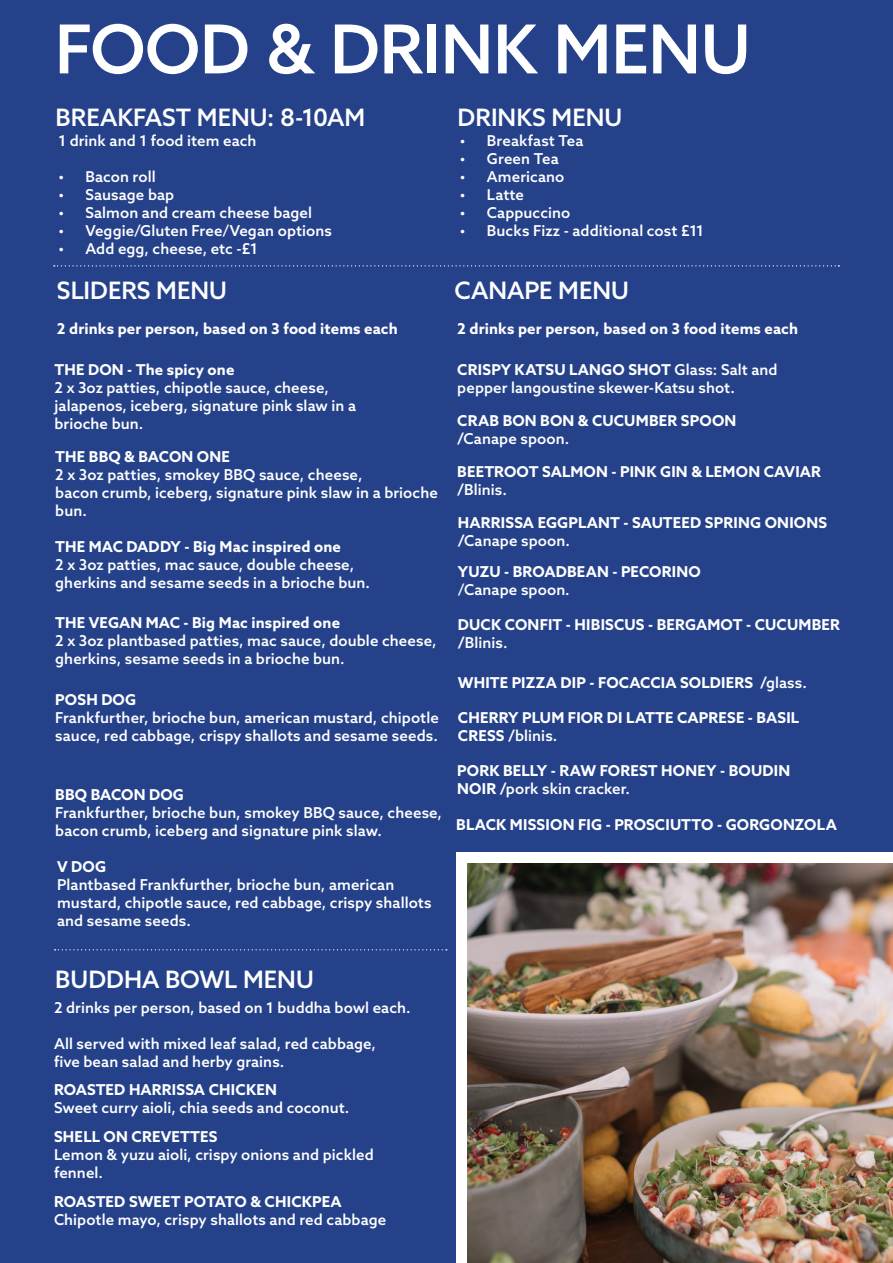
<style>
.page{position:relative;width:893px;height:1263px;background:#24418a}
.page>*{position:absolute;margin:0;border:0;box-sizing:border-box;transform-origin:0 0}
.t1{font:500 67.5px "Azo Sans";letter-spacing:-.005em;color:#fff}
.t2{font:500 24px "Azo Sans";color:#fff}
.t3{font:500 15px/18px "Azo Sans";letter-spacing:.005em;color:#fff}
.t4{font:700 15px/18px "Azo Sans";letter-spacing:.01em;color:#fff}
.s1{font-weight:500}
.s2{font-weight:700}
</style>
<div class="page">
<div style="left:456px;top:852px;width:437px;height:411px;background:#fff"></div>
<svg style="left:55px;top:949px;width:392px;height:1px"></svg>
<svg style="left:54px;top:265px;width:785px;height:1px"></svg>
<img style="left:467px;top:863px;width:426px;height:400px">
<p class="t1" style="left:55px;top:5px;width:697px">FOOD &amp; DRINK MENU</p>
<p class="t2" style="left:56px;top:102px;width:311px">BREAKFAST MENU: 8-10AM</p>
<p class="t3" style="left:58px;top:132px;width:200px">1 drink and 1 food item each</p>
<p class="t3" style="left:58px;top:168px;width:99px">• Bacon roll</p>
<p class="t3" style="left:58px;top:186px;width:117px">• Sausage bap</p>
<p class="t3" style="left:58px;top:204px;width:255px">• Salmon and cream cheese bagel</p>
<p class="t3" style="left:58px;top:222px;width:275px">• Veggie/Gluten Free/Vegan options</p>
<p class="t3" style="left:58px;top:240px;width:201px">• Add egg, cheese, etc -£1</p>
<p class="t2" style="left:57px;top:275px;width:172px">SLIDERS MENU</p>
<p class="t4" style="left:57px;top:320px;width:342px">2 drinks per person, based on 3 food items each</p>
<p class="t4" style="left:55px;top:360px;width:181px">THE DON - The spicy one</p>
<p class="t3" style="left:55px;top:378px;width:276px">2 x 3oz patties, chipotle sauce, cheese,</p>
<p class="t3" style="left:55px;top:396px;width:303px">jalapenos, iceberg, signature pink slaw in a</p>
<p class="t3" style="left:55px;top:414px;width:90px">brioche bun.</p>
<p class="t4" style="left:55px;top:447px;width:176px">THE BBQ &amp; BACON ONE</p>
<p class="t3" style="left:55px;top:465px;width:309px">2 x 3oz patties, smokey BBQ sauce, cheese,</p>
<p class="t3" style="left:55px;top:483px;width:384px">bacon crumb, iceberg, signature pink slaw in a brioche bun.</p>
<p class="t4" style="left:55px;top:537px;width:287px">THE MAC DADDY - Big Mac inspired one</p>
<p class="t3" style="left:55px;top:555px;width:300px">2 x 3oz patties, mac sauce, double cheese,</p>
<p class="t3" style="left:55px;top:573px;width:316px">gherkins and sesame seeds in a brioche bun.</p>
<p class="t4" style="left:55px;top:613px;width:286px">THE VEGAN MAC - Big Mac inspired one</p>
<p class="t3" style="left:55px;top:631px;width:383px">2 x 3oz plantbased patties, mac sauce, double cheese, gherkins, sesame seeds in a brioche bun.</p>
<p class="t4" style="left:55px;top:691px;width:82px">POSH DOG</p>
<p class="t3" style="left:55px;top:709px;width:385px">Frankfurther, brioche bun, american mustard, chipotle sauce, red cabbage, crispy shallots and sesame seeds.</p>
<p class="t4" style="left:55px;top:785px;width:130px">BBQ BACON DOG</p>
<p class="t3" style="left:55px;top:803px;width:388px">Frankfurther, brioche bun, smokey BBQ sauce, cheese, bacon crumb, iceberg and signature pink slaw.</p>
<p class="t4" style="left:57px;top:858px;width:50px">V DOG</p>
<p class="t3" style="left:57px;top:876px;width:339px">Plantbased Frankfurther, brioche bun, american</p>
<p class="t3" style="left:57px;top:894px;width:376px">mustard, chipotle sauce, red cabbage, crispy shallots and sesame seeds.</p>
<p class="t2" style="left:458px;top:102px;width:166px">DRINKS MENU</p>
<p class="t3" style="left:460px;top:132px;width:125px">• Breakfast Tea</p>
<p class="t3" style="left:460px;top:150px;width:100px">• Green Tea</p>
<p class="t3" style="left:460px;top:168px;width:106px">• Americano</p>
<p class="t3" style="left:460px;top:186px;width:66px">• Latte</p>
<p class="t3" style="left:460px;top:204px;width:112px">• Cappuccino</p>
<p class="t3" style="left:460px;top:222px;width:245px">• Bucks Fizz - additional cost £11</p>
<p class="t2" style="left:454px;top:275px;width:176px">CANAPE MENU</p>
<p class="t4" style="left:457px;top:320px;width:342px">2 drinks per person, based on 3 food items each</p>
<p class="t4" style="left:457px;top:360px;width:322px">CRISPY KATSU LANGO SHOT <span class="s1">Glass: Salt and</span></p>
<p class="t3" style="left:457px;top:378px;width:279px">pepper langoustine skewer-Katsu shot.</p>
<p class="t4" style="left:457px;top:411px;width:281px">CRAB BON BON &amp; CUCUMBER SPOON</p>
<p class="t3" style="left:457px;top:429px;width:113px"><span class="s2">/</span>Canape spoon.</p>
<p class="t4" style="left:457px;top:463px;width:365px">BEETROOT SALMON - PINK GIN &amp; LEMON CAVIAR /<span class="s1">Blinis.</span></p>
<p class="t4" style="left:458px;top:513px;width:371px">HARRISSA EGGPLANT - SAUTEED SPRING ONIONS /<span class="s1">Canape spoon.</span></p>
<p class="t4" style="left:458px;top:563px;width:244px">YUZU - BROADBEAN - PECORINO</p>
<p class="t3" style="left:458px;top:581px;width:113px">/Canape spoon.</p>
<p class="t4" style="left:458px;top:616px;width:384px">DUCK CONFIT - HIBISCUS - BERGAMOT - CUCUMBER</p>
<p class="t3" style="left:458px;top:634px;width:51px"><span class="s2">/</span>Blinis.</p>
<p class="t4" style="left:458px;top:674px;width:350px">WHITE PIZZA DIP - FOCACCIA SOLDIERS /<span class="s1">glass.</span></p>
<p class="t4" style="left:458px;top:708px;width:343px">CHERRY PLUM FIOR DI LATTE CAPRESE - BASIL<br>CRESS /<span class="s1">blinis.</span></p>
<p class="t4" style="left:457px;top:762px;width:335px">PORK BELLY - RAW FOREST HONEY - BOUDIN<br>NOIR /<span class="s1">pork skin cracker.</span></p>
<p class="t4" style="left:456px;top:815px;width:382px">BLACK MISSION FIG - PROSCIUTTO - GORGONZOLA</p>
<p class="t2" style="left:55px;top:963px;width:260px">BUDDHA BOWL MENU</p>
<p class="t3" style="left:54px;top:998px;width:358px">2 drinks per person, based on 1 buddha bowl each.</p>
<p class="t3" style="left:54px;top:1034px;width:324px">All served with mixed leaf salad, red cabbage,</p>
<p class="t3" style="left:54px;top:1052px;width:232px">five bean salad and herby grains.</p>
<p class="t4" style="left:54px;top:1080px;width:224px">ROASTED HARRISSA CHICKEN</p>
<p class="t3" style="left:54px;top:1098px;width:297px">Sweet curry aioli, chia seeds and coconut.</p>
<p class="t4" style="left:54px;top:1127px;width:165px">SHELL ON CREVETTES</p>
<p class="t3" style="left:54px;top:1145px;width:321px">Lemon &amp; yuzu aioli, crispy onions and pickled</p>
<p class="t3" style="left:54px;top:1163px;width:51px">fennel.</p>
<p class="t4" style="left:54px;top:1193px;width:289px">ROASTED SWEET POTATO &amp; CHICKPEA</p>
<p class="t3" style="left:54px;top:1211px;width:334px">Chipotle mayo, crispy shallots and red cabbage</p>
</div>
